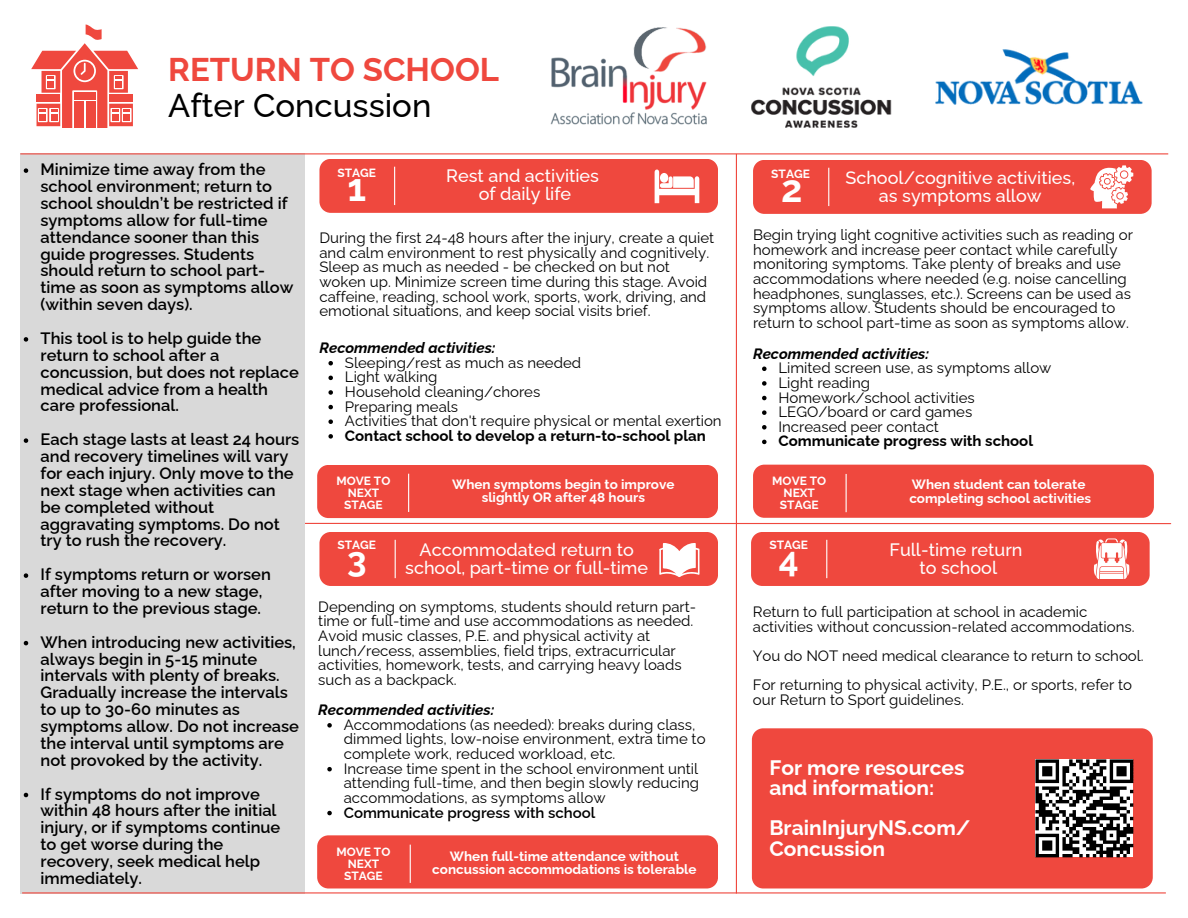
<style>
.page{position:relative;width:1188px;height:918px;background:#fff}
.page>*{position:absolute;margin:0;border:0;box-sizing:border-box;transform-origin:0 0}
.t1{font:700 37.95px "Raleway";color:#fff}
.t2{font:700 34.95px "Raleway";color:#fff}
.t3{font:500 32.85px/36.2px "Raleway";color:#000}
.t4{font:700 21px/20.2px "Raleway";color:#fff}
.t5{font:500 18px/18px "Raleway";color:#fff;text-align:center}
.t6{font:600 16.5px/16.8px "Raleway";color:#000}
.t7{font:15px/14.7px "Raleway";color:#000}
.t8{font:700 15px "Raleway";color:#000}
.t9{font:italic 700 15px "Raleway";color:#000}
.t10{font:600 15px "Raleway";color:#000}
.t11{font:700 13.5px/13.5px "Raleway";color:#fff;text-align:center}
.t12{font:700 12px/12px "Raleway";color:#fff;text-align:center}
.s1{font-weight:700;color:#ef483e}
</style>
<div class="page">
<img style="left:551px;top:27px;width:156px;height:98px">
<img style="left:751px;top:27px;width:141px;height:88px">
<img style="left:785px;top:120px;width:72px;height:7px">
<img style="left:935px;top:49px;width:208px;height:56px">
<svg style="left:31px;top:24px;width:107px;height:104px"></svg>
<hr style="left:305px;top:523px;width:866px;height:1px;background:#ef483e">
<svg style="left:762px;top:367px;width:5px;height:4px"></svg>
<svg style="left:762px;top:381px;width:5px;height:5px"></svg>
<svg style="left:762px;top:396px;width:5px;height:4px"></svg>
<svg style="left:762px;top:410px;width:5px;height:5px"></svg>
<svg style="left:762px;top:425px;width:5px;height:5px"></svg>
<svg style="left:762px;top:440px;width:5px;height:4px"></svg>
<div style="left:20px;top:153px;width:285px;height:741px;background:#d9d9d9"></div>
<hr style="left:736px;top:154px;width:1px;height:740px;background:#ef483e">
<hr style="left:20px;top:153px;width:1148px;height:1px;background:#ef483e">
<svg style="left:319px;top:159px;width:399px;height:54px;background:#ef5147"></svg>
<div style="left:317px;top:465px;width:401px;height:53px;background:#ef483e"></div>
<hr style="left:408px;top:474px;width:1px;height:38px;background:#fff">
<svg style="left:328px;top:361px;width:5px;height:4px"></svg>
<svg style="left:328px;top:376px;width:5px;height:4px"></svg>
<svg style="left:328px;top:390px;width:5px;height:5px"></svg>
<svg style="left:328px;top:405px;width:5px;height:4px"></svg>
<svg style="left:328px;top:419px;width:5px;height:5px"></svg>
<svg style="left:328px;top:434px;width:5px;height:5px"></svg>
<svg style="left:327px;top:723px;width:5px;height:5px"></svg>
<svg style="left:327px;top:767px;width:5px;height:4px"></svg>
<svg style="left:327px;top:811px;width:5px;height:4px"></svg>
<svg style="left:753px;top:160px;width:399px;height:54px;background:#ef5249"></svg>
<svg style="left:24px;top:168px;width:4px;height:5px"></svg>
<svg style="left:24px;top:337px;width:4px;height:5px"></svg>
<svg style="left:24px;top:438px;width:4px;height:5px"></svg>
<svg style="left:24px;top:573px;width:4px;height:5px"></svg>
<svg style="left:24px;top:641px;width:4px;height:4px"></svg>
<svg style="left:24px;top:793px;width:4px;height:4px"></svg>
<div style="left:753px;top:465px;width:401px;height:53px;background:#ef483e"></div>
<hr style="left:846px;top:474px;width:1px;height:38px;background:#fff">
<div style="left:319px;top:532px;width:399px;height:54px;background:#ef483e"></div>
<hr style="left:395px;top:540px;width:1px;height:38px;background:#fff">
<div style="left:317px;top:835px;width:401px;height:53px;background:#ef483e"></div>
<hr style="left:410px;top:845px;width:1px;height:38px;background:#fff">
<svg style="left:751px;top:532px;width:399px;height:54px;background:#ef5148"></svg>
<div style="left:752px;top:728px;width:401px;height:160px;background:#ef483e"></div>
<svg style="left:1035px;top:759px;width:98px;height:98px"></svg>
<hr style="left:22px;top:892px;width:1144px;height:2px;background:#ef483e">
<p class="t3" style="left:168px;top:51px;width:332px"><span class="s1">RETURN TO SCHOOL<br></span>After Concussion</p>
<p class="t6" style="left:41px;top:161px;width:255px">Minimize time away from the school environment; return to school shouldn’t be restricted if symptoms allow for full-time attendance sooner than this guide progresses. Students should return to school part&shy;time as soon as symptoms allow (within seven days).</p>
<p class="t6" style="left:41px;top:330px;width:260px">This tool is to help guide the return to school after a concussion, but does not replace medical advice from a health care professional.</p>
<p class="t6" style="left:41px;top:431px;width:260px">Each stage lasts at least 24 hours and recovery timelines will vary for each injury. Only move to the next stage when activities can be completed without aggravating symptoms. Do not try to rush the recovery.</p>
<p class="t6" style="left:41px;top:566px;width:232px">If symptoms return or worsen after moving to a new stage, return to the previous stage.</p>
<p class="t6" style="left:41px;top:633px;width:260px">When introducing new activities, always begin in 5-15 minute intervals with plenty of breaks.<br>Gradually increase the intervals to up to 30-60 minutes as symptoms allow. Do not increase the interval until symptoms are not provoked by the activity.</p>
<p class="t6" style="left:41px;top:785px;width:241px">If symptoms do not improve within 48 hours after the initial injury, or if symptoms continue to get worse during the recovery, seek medical help immediately.</p>
<h3 class="t12" style="left:337px;top:167px;width:40px">STAGE</h3>
<p class="t1" style="left:347px;top:165px;width:20px">1</p>
<p class="t5" style="left:446px;top:167px;width:154px">Rest and activities of daily life</p>
<p class="t7" style="left:319px;top:231px;width:396px">During the first 24-48 hours after the injury, create a quiet and calm environment to rest physically and cognitively.<br>Sleep as much as needed - be checked on but not woken up. Minimize screen time during this stage. Avoid caffeine, reading, school work, sports, work, driving, and emotional situations, and keep social visits brief.</p>
<p class="t9" style="left:319px;top:339px;width:178px">Recommended activities:</p>
<h6 class="t7" style="left:345px;top:355px;width:238px">Sleeping/rest as much as needed</h6>
<h6 class="t7" style="left:345px;top:370px;width:94px">Light walking</h6>
<h5 class="t7" style="left:345px;top:384px;width:197px">Household cleaning/chores</h5>
<p class="t7" style="left:345px;top:399px;width:115px">Preparing meals</p>
<p class="t7" style="left:345px;top:414px;width:378px">Activities that don't require physical or mental exertion</p>
<p class="t8" style="left:345px;top:427px;width:362px">Contact school to develop a return-to-school plan</p>
<p class="t12" style="left:336px;top:475px;width:55px">MOVE TO<br>NEXT</p>
<p class="t12" style="left:344px;top:499px;width:40px">STAGE</p>
<p class="t11" style="left:452px;top:477px;width:224px">When symptoms begin to improve slightly OR after 48 hours</p>
<p class="t12" style="left:337px;top:539px;width:40px">STAGE</p>
<p class="t2" style="left:347px;top:539px;width:21px">3</p>
<h3 class="t5" style="left:405px;top:540px;width:244px">Accommodated return to school, part-time or full-time</h3>
<p class="t7" style="left:318px;top:599px;width:379px">Depending on symptoms, students should return part&shy;time or full-time and use accommodations as needed.<br>Avoid music classes, P.E. and physical activity at lunch/recess, assemblies, field trips, extracurricular activities, homework, tests, and carrying heavy loads such as a backpack.</p>
<p class="t9" style="left:318px;top:701px;width:178px">Recommended activities:</p>
<p class="t7" style="left:344px;top:717px;width:363px">Accommodations (as needed): breaks during class, dimmed lights, low-noise environment, extra time to complete work, reduced workload, etc.</p>
<h5 class="t7" style="left:344px;top:761px;width:357px;text-align:justify">Increase time spent in the school environment until attending full-time, and then begin slowly reducing accommodations, as symptoms allow</h5>
<p class="t10" style="left:344px;top:803px;width:253px">Communicate progress with school</p>
<h6 class="t12" style="left:336px;top:846px;width:55px">MOVE TO<br>NEXT</h6>
<h6 class="t12" style="left:344px;top:869px;width:40px">STAGE</h6>
<p class="t11" style="left:432px;top:849px;width:266px">When full-time attendance without concussion accommodations is tolerable</p>
<p class="t12" style="left:771px;top:168px;width:40px">STAGE</p>
<p class="t1" style="left:781px;top:166px;width:23px">2</p>
<p class="t5" style="left:845px;top:168px;width:231px">School/cognitive activities, as symptoms allow</p>
<p class="t7" style="left:753px;top:227px;width:382px">Begin trying light cognitive activities such as reading or homework and increase peer contact while carefully monitoring symptoms. Take plenty of breaks and use accommodations where needed (e.g. noise cancelling headphones, sunglasses, etc.). Screens can be used as symptoms allow. Students should be encouraged to return to school part-time as soon as symptoms allow.</p>
<p class="t9" style="left:753px;top:345px;width:178px">Recommended activities:</p>
<p class="t7" style="left:779px;top:361px;width:274px">Limited screen use, as symptoms allow</p>
<p class="t7" style="left:779px;top:375px;width:93px">Light reading</p>
<p class="t7" style="left:779px;top:390px;width:198px">Homework/school activities</p>
<h3 class="t7" style="left:779px;top:405px;width:195px">LEGO/board or card games</h3>
<p class="t7" style="left:779px;top:419px;width:162px">Increased peer contact</p>
<p class="t8" style="left:779px;top:432px;width:256px">Communicate progress with school</p>
<h3 class="t12" style="left:772px;top:475px;width:55px">MOVE TO<br>NEXT</h3>
<p class="t12" style="left:780px;top:499px;width:40px">STAGE</p>
<p class="t11" style="left:912px;top:478px;width:175px">When student can tolerate</p>
<p class="t11" style="left:909px;top:491px;width:183px">completing school activities</p>
<h6 class="t12" style="left:769px;top:539px;width:40px">STAGE</h6>
<h6 class="t2" style="left:779px;top:539px;width:21px">4</h6>
<h5 class="t5" style="left:890px;top:540px;width:135px">Full-time return to school</h5>
<p class="t7" style="left:753px;top:605px;width:383px">Return to full participation at school in academic activities without concussion-related accommodations.</p>
<p class="t7" style="left:753px;top:648px;width:392px">You do NOT need medical clearance to return to school.</p>
<p class="t7" style="left:753px;top:678px;width:381px">For returning to physical activity, P.E., or sports, refer to our Return to Sport guidelines.</p>
<p class="t4" style="left:769px;top:757px;width:197px">For more resources and information:</p>
<p class="t4" style="left:769px;top:818px;width:203px">BrainInjuryNS.com/<br>Concussion</p>
</div>
